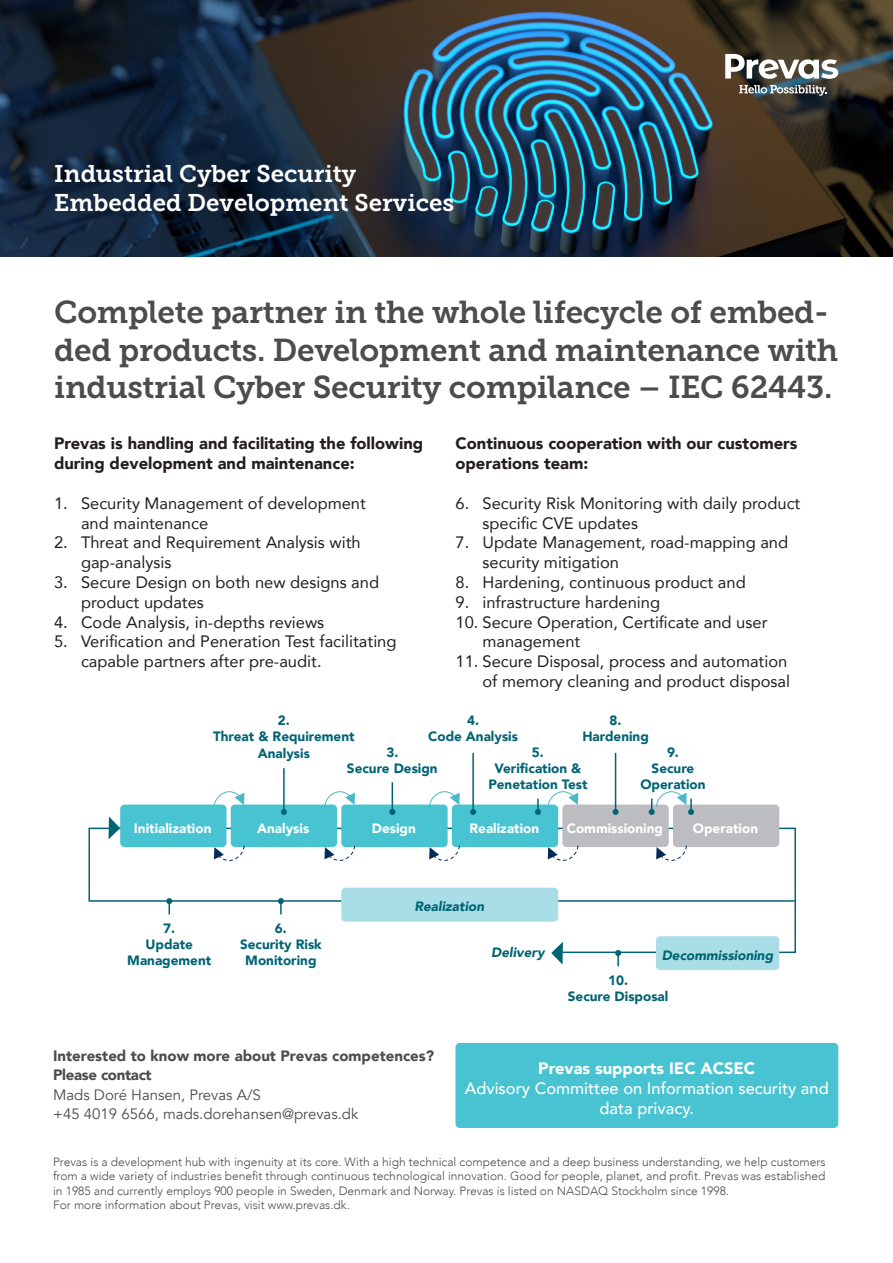
<style>
.page{position:relative;width:893px;height:1263px;background:#fff}
.page>*{position:absolute;margin:0;border:0;box-sizing:border-box;transform-origin:0 0}
.t1{font:31.5px/37.8px "Museo Slab 700";letter-spacing:-.01em;color:#4b4c4d}
.t2{font:24px "Museo Slab 700";color:#fff}
.t3{font:16.5px/19.8px "Avenir";color:#231f20}
.t4{font:900 16.5px/19.8px "Avenir";color:#231f20}
.t5{font:500 16.5px/19.8px "Avenir";color:#fff;text-align:center}
.t6{font:900 15px/19.5px "Avenir";color:#4b4c4d}
.t7{font:15px "Avenir";color:#4b4c4d}
.t8{font:900 13.5px/16.2px "Avenir";color:#006475;text-align:center}
.t9{font:900 13.5px "Avenir";color:#fff}
.t10{font:italic 900 13.5px "Avenir";color:#006475}
.t11{font:300 12px/14.4px "Avenir";color:#4b4c4d}
.s1{font-weight:400}
.s2{font-weight:900}
</style>
<div class="page">
<img style="left:0;top:0;width:893px;height:256px">
<div style="left:455px;top:1043px;width:383px;height:85px;background:#48c3d1;border-radius:4px"></div>
<div style="left:88px;top:828px;width:708px;height:74px;border:2px solid #006475"></div>
<div style="left:120px;top:804px;width:106px;height:43px;background:#48c3d1;border-radius:4px"></div>
<div style="left:231px;top:804px;width:106px;height:43px;background:#48c3d1;border-radius:4px"></div>
<div style="left:341px;top:804px;width:107px;height:43px;background:#48c3d1;border-radius:4px"></div>
<div style="left:452px;top:804px;width:106px;height:43px;background:#48c3d1;border-radius:4px"></div>
<div style="left:562px;top:804px;width:107px;height:43px;background:#bcbdc0;border-radius:4px"></div>
<div style="left:673px;top:804px;width:106px;height:43px;background:#bcbdc0;border-radius:4px"></div>
<hr style="left:283px;top:768px;width:2px;height:44px;background:#006475">
<svg style="left:281px;top:809px;width:6px;height:6px"></svg>
<hr style="left:392px;top:782px;width:1px;height:30px;background:#006475">
<svg style="left:389px;top:809px;width:6px;height:6px"></svg>
<hr style="left:472px;top:753px;width:2px;height:59px;background:#006475">
<svg style="left:470px;top:809px;width:6px;height:6px"></svg>
<svg style="left:535px;top:799px;width:6px;height:16px"></svg>
<hr style="left:615px;top:753px;width:1px;height:59px;background:#006475">
<svg style="left:613px;top:809px;width:6px;height:6px"></svg>
<svg style="left:278px;top:898px;width:6px;height:16px"></svg>
<svg style="left:166px;top:898px;width:6px;height:16px"></svg>
<svg style="left:109px;top:816px;width:11px;height:23px"></svg>
<svg style="left:551px;top:900px;width:245px;height:66px"></svg>
<div style="left:341px;top:888px;width:217px;height:34px;background:#aadee6;border-radius:4px"></div>
<div style="left:656px;top:936px;width:123px;height:34px;background:#aadee6;border-radius:4px"></div>
<svg style="left:213px;top:791px;width:31px;height:16px"></svg>
<svg style="left:214px;top:845px;width:31px;height:16px"></svg>
<svg style="left:324px;top:791px;width:31px;height:16px"></svg>
<svg style="left:324px;top:845px;width:31px;height:16px"></svg>
<svg style="left:429px;top:791px;width:31px;height:16px"></svg>
<svg style="left:429px;top:845px;width:31px;height:16px"></svg>
<svg style="left:547px;top:791px;width:31px;height:16px"></svg>
<svg style="left:548px;top:845px;width:31px;height:16px"></svg>
<svg style="left:649px;top:791px;width:45px;height:24px"></svg>
<svg style="left:656px;top:845px;width:31px;height:16px"></svg>
<svg style="left:739px;top:85px;width:87px;height:11px"></svg>
<svg style="left:725px;top:54px;width:113px;height:25px"></svg>
<p class="t2" style="left:54px;top:160px;width:304px">Industrial Cyber Security</p>
<p class="t2" style="left:54px;top:189px;width:402px">Embedded Development Services</p>
<p class="t1" style="left:54px;top:293px;width:785px">Complete partner in the whole lifecycle of embed&shy;ded products. Development and maintenance with industrial Cyber Security compilance – IEC 62443.</p>
<p class="t4" style="left:54px;top:433px;width:371px">Prevas is handling and facilitating the following during development and maintenance:</p>
<p class="t3" style="left:81px;top:493px;width:286px;text-indent:-27px">1. Security Management of development and maintenance</p>
<p class="t3" style="left:81px;top:532px;width:281px;text-indent:-27px">2. Threat and Requirement Analysis with gap-analysis</p>
<p class="t3" style="left:81px;top:572px;width:300px;text-indent:-27px">3. Secure Design on both new designs and product updates</p>
<p class="t3" style="left:54px;top:611px;width:272px">4. Code Analysis, in-depths reviews</p>
<p class="t3" style="left:81px;top:631px;width:317px;text-indent:-27px">5. Verification and Peneration Test facilitating capable partners after pre-audit.</p>
<p class="t4" style="left:455px;top:433px;width:344px">Continuous cooperation with our customers operations team:</p>
<p class="t3" style="left:482px;top:493px;width:319px;text-indent:-27px">6. Security Risk Monitoring with daily product specific CVE updates</p>
<p class="t3" style="left:482px;top:532px;width:307px;text-indent:-27px">7. Update Management, road-mapping and security mitigation</p>
<p class="t3" style="left:455px;top:572px;width:292px">8. Hardening, continuous product and</p>
<p class="t3" style="left:455px;top:592px;width:206px">9. infrastructure hardening</p>
<p class="t3" style="left:482px;top:611px;width:286px;text-indent:-27px">10. Secure Operation, Certificate and user management</p>
<p class="t3" style="left:455px;top:651px;width:336px;text-align:right">11. Secure Disposal, process and automation of memory cleaning and product disposal</p>
<p class="t8" style="left:213px;top:712px;width:143px">2.<br>Threat &amp; Requirement<br>Analysis</p>
<p class="t8" style="left:582px;top:712px;width:68px">8.<br>Hardening</p>
<p class="t8" style="left:640px;top:744px;width:67px">9.<br>Secure<br>Operation</p>
<p class="t8" style="left:428px;top:712px;width:91px">4.<br>Code Analysis</p>
<p class="t8" style="left:347px;top:744px;width:92px">3.<br>Secure Design</p>
<p class="t8" style="left:532px;top:744px;width:13px">5.</p>
<p class="t8" style="left:488px;top:760px;width:101px">Verification &amp;<br>Penetation Test</p>
<p class="t9" style="left:134px;top:816px;width:79px">Initialization</p>
<p class="t9" style="left:257px;top:816px;width:54px">Analysis</p>
<p class="t8" style="left:127px;top:920px;width:85px">7.<br>Update<br>Management</p>
<p class="t8" style="left:240px;top:920px;width:83px">6.<br>Security Risk<br>Monitoring</p>
<p class="t9" style="left:372px;top:816px;width:46px">Design</p>
<p class="t9" style="left:469px;top:816px;width:71px">Realization</p>
<p class="t9" style="left:567px;top:816px;width:98px">Commissioning</p>
<p class="t9" style="left:693px;top:816px;width:67px">Operation</p>
<p class="t10" style="left:414px;top:895px;width:71px">Realization</p>
<p class="t10" style="left:491px;top:941px;width:55px">Delivery</p>
<p class="t10" style="left:662px;top:944px;width:113px">Decommissioning</p>
<p class="t8" style="left:568px;top:972px;width:102px">10.<br>Secure Disposal</p>
<p class="t6" style="left:53px;top:1045px;width:382px">Interested to know more about Prevas competences?<br>Please contact<br><span class="s1">Mads Doré Hansen, Prevas A/S</span></p>
<p class="t7" style="left:53px;top:1105px;width:307px">+45 4019 6566, mads.dorehansen@prevas.dk</p>
<p class="t11" style="left:53px;top:1154px;width:774px">Prevas is a development hub with ingenuity at its core. With a high technical competence and a deep business understanding, we help customers from a wide variety of industries benefit through continuous technological innovation. Good for people, planet, and profit. Prevas was established in 1985 and currently employs 900 people in Sweden, Denmark and Norway. Prevas is listed on NASDAQ Stockholm since 1998.<br>For more information about Prevas, visit www.prevas.dk.</p>
<p class="t5" style="left:465px;top:1057px;width:366px"><span class="s2">Prevas supports IEC ACSEC<br></span>Advisory Committee on Information security and data privacy.</p>
</div>
